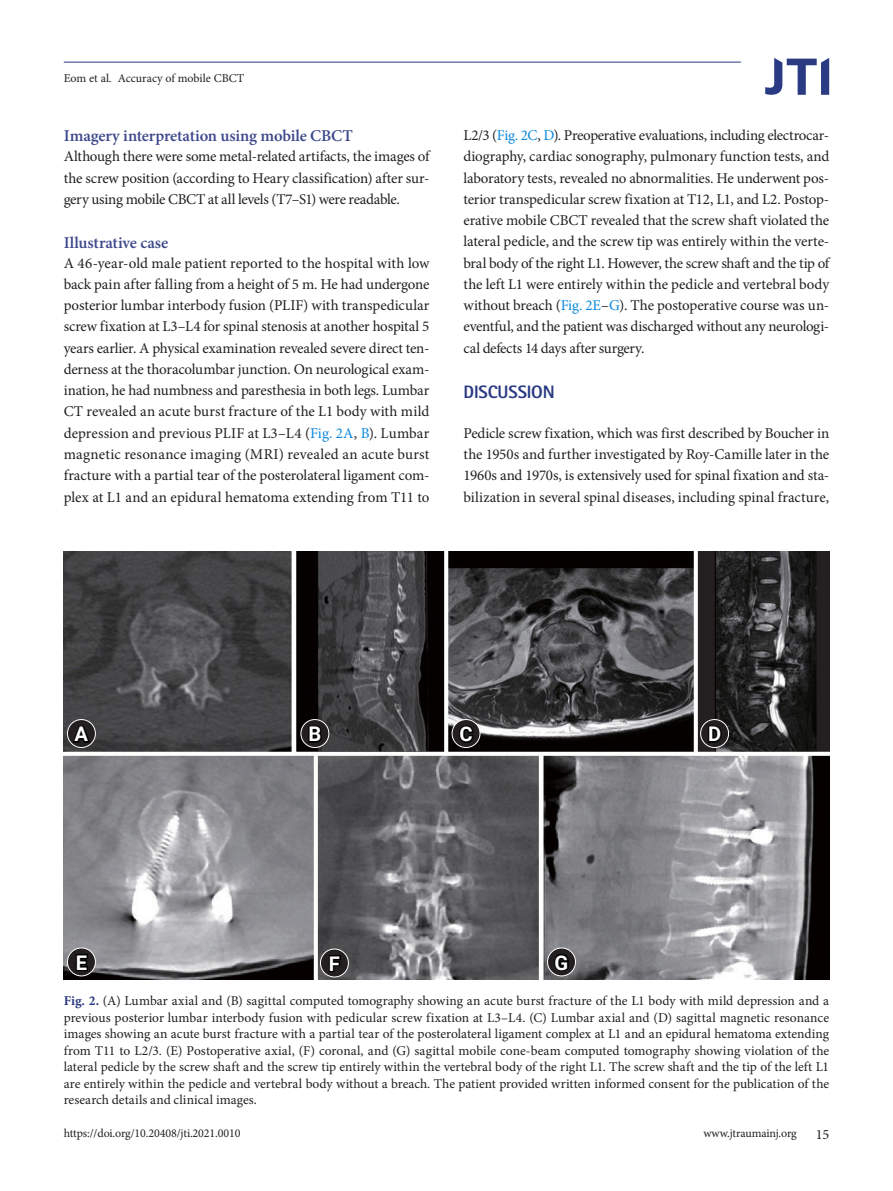
<style>
.page{position:relative;width:893px;height:1191px;background:#fff}
.page>*{position:absolute;margin:0;border:0;box-sizing:border-box;transform-origin:0 0}
.t1{font:700 20.25px "Roboto";color:#fff}
.body-title{font:800 18px "Rotis Sans Serif Std";letter-spacing:-.01em;color:#2a3a83}
.body-sub-title{font:600 16.5px "Minion Pro";letter-spacing:-.01em;color:#3d488b}
.body{font:15px/21.3px "Minion Pro";letter-spacing:-.005em;color:#231f20;text-align:justify}
.t2{font:14.25px "Minion Pro";color:#231f20}
.fig-caption{font:13.5px/16.5px "Minion Pro";letter-spacing:.005em;color:#231f20;text-align:justify}
.t3{font:12px "Minion Pro";letter-spacing:-.01em;color:#231f20}
.s1{color:#0b88de}
.s2{font-weight:700;color:#2a3a83}
</style>
<div class="page">
<img style="left:64px;top:551px;width:765px;height:428px">
<svg style="left:67px;top:719px;width:28px;height:28px"></svg>
<div style="left:67px;top:719px;width:29px;height:29px;border:1px solid #fff;border-radius:50%"></div>
<svg style="left:71px;top:724px;width:21px;height:21px"></svg>
<svg style="left:67px;top:948px;width:28px;height:28px"></svg>
<div style="left:67px;top:947px;width:29px;height:29px;border:1px solid #fff;border-radius:50%"></div>
<svg style="left:74px;top:952px;width:15px;height:20px"></svg>
<svg style="left:320px;top:949px;width:28px;height:28px"></svg>
<div style="left:320px;top:948px;width:29px;height:29px;border:1px solid #fff;border-radius:50%"></div>
<svg style="left:327px;top:953px;width:15px;height:20px"></svg>
<svg style="left:548px;top:948px;width:27px;height:28px"></svg>
<div style="left:547px;top:947px;width:29px;height:29px;border:1px solid #fff;border-radius:50%"></div>
<svg style="left:552px;top:951px;width:18px;height:22px"></svg>
<svg style="left:301px;top:719px;width:28px;height:28px"></svg>
<div style="left:300px;top:719px;width:29px;height:29px;border:1px solid #fff;border-radius:50%"></div>
<svg style="left:307px;top:723px;width:17px;height:21px"></svg>
<svg style="left:452px;top:719px;width:28px;height:28px"></svg>
<div style="left:452px;top:719px;width:28px;height:29px;border:1px solid #fff;border-radius:50%"></div>
<svg style="left:457px;top:723px;width:18px;height:21px"></svg>
<svg style="left:701px;top:719px;width:28px;height:28px"></svg>
<div style="left:700px;top:719px;width:29px;height:29px;border:1px solid #fff;border-radius:50%"></div>
<svg style="left:707px;top:723px;width:17px;height:21px"></svg>
<hr style="left:64px;top:62px;width:677px;height:1px;background:#2a3a83">
<svg style="left:765px;top:58px;width:64px;height:37px"></svg>
<p class="t3" style="left:64px;top:70px;width:182px">Eom et al. Accuracy of mobile CBCT</p>
<p class="body-sub-title" style="left:64px;top:124px;width:290px">Imagery interpretation using mobile CBCT</p>
<p class="body" style="left:64px;top:146px;width:367px">Although there were some metal-related artifacts, the images of the screw position (according to Heary classification) after sur&shy;gery using mobile CBCT at all levels (T7–S1) were readable.</p>
<p class="body-sub-title" style="left:64px;top:231px;width:106px">Illustrative case</p>
<p class="body" style="left:64px;top:252px;width:367px">A 46-year-old male patient reported to the hospital with low back pain after falling from a height of 5 m. He had undergone posterior lumbar interbody fusion (PLIF) with transpedicular screw fixation at L3–L4 for spinal stenosis at another hospital 5 years earlier. A physical examination revealed severe direct ten&shy;derness at the thoracolumbar junction. On neurological exam&shy;ination, he had numbness and paresthesia in both legs. Lumbar CT revealed an acute burst fracture of the L1 body with mild depression and previous PLIF at L3–L4 (<span class="s1">Fig. 2A</span>, <span class="s1">B</span>). Lumbar magnetic resonance imaging (MRI) revealed an acute burst fracture with a partial tear of the posterolateral ligament com&shy;plex at L1 and an epidural hematoma extending from T11 to</p>
<p class="body" style="left:463px;top:125px;width:367px">L2/3 (<span class="s1">Fig. 2C</span>, <span class="s1">D</span>). Preoperative evaluations, including electrocar&shy;diography, cardiac sonography, pulmonary function tests, and laboratory tests, revealed no abnormalities. He underwent pos&shy;terior transpedicular screw fixation at T12, L1, and L2. Postop&shy;erative mobile CBCT revealed that the screw shaft violated the lateral pedicle, and the screw tip was entirely within the verte&shy;bral body of the right L1. However, the screw shaft and the tip of the left L1 were entirely within the pedicle and vertebral body without breach (<span class="s1">Fig. 2E</span>–<span class="s1">G</span>). The postoperative course was un&shy;eventful, and the patient was discharged without any neurologi&shy;cal defects 14 days after surgery.</p>
<p class="body-title" style="left:463px;top:380px;width:93px">DISCUSSION</p>
<p class="body" style="left:463px;top:422px;width:367px">Pedicle screw fixation, which was first described by Boucher in the 1950s and further investigated by Roy-Camille later in the 1960s and 1970s, is extensively used for spinal fixation and sta&shy;bilization in several spinal diseases, including spinal fracture,</p>
<p class="t1" style="left:75px;top:720px;width:15px">A</p>
<p class="t1" style="left:308px;top:720px;width:14px">B</p>
<p class="t1" style="left:459px;top:720px;width:15px">C</p>
<p class="t1" style="left:708px;top:720px;width:15px">D</p>
<p class="t1" style="left:76px;top:948px;width:13px">E</p>
<p class="t1" style="left:329px;top:949px;width:13px">F</p>
<p class="t1" style="left:555px;top:948px;width:15px">G</p>
<p class="fig-caption" style="left:64px;top:992px;width:767px"><span class="s2">Fig. 2.</span> (A) Lumbar axial and (B) sagittal computed tomography showing an acute burst fracture of the L1 body with mild depression and a previous posterior lumbar interbody fusion with pedicular screw fixation at L3–L4. (C) Lumbar axial and (D) sagittal magnetic resonance images showing an acute burst fracture with a partial tear of the posterolateral ligament complex at L1 and an epidural hematoma extending from T11 to L2/3. (E) Postoperative axial, (F) coronal, and (G) sagittal mobile cone-beam computed tomography showing violation of the lateral pedicle by the screw shaft and the screw tip entirely within the vertebral body of the right L1. The screw shaft and the tip of the left L1 are entirely within the pedicle and vertebral body without a breach. The patient provided written informed consent for the publication of the research details and clinical images.</p>
<p class="t3" style="left:64px;top:1125px;width:178px">https://doi.org/10.20408/jti.2021.0010</p>
<p class="t3" style="left:703px;top:1125px;width:95px">www.jtraumainj.org</p>
<p class="t2" style="left:816px;top:1124px;width:15px">15</p>
</div>
